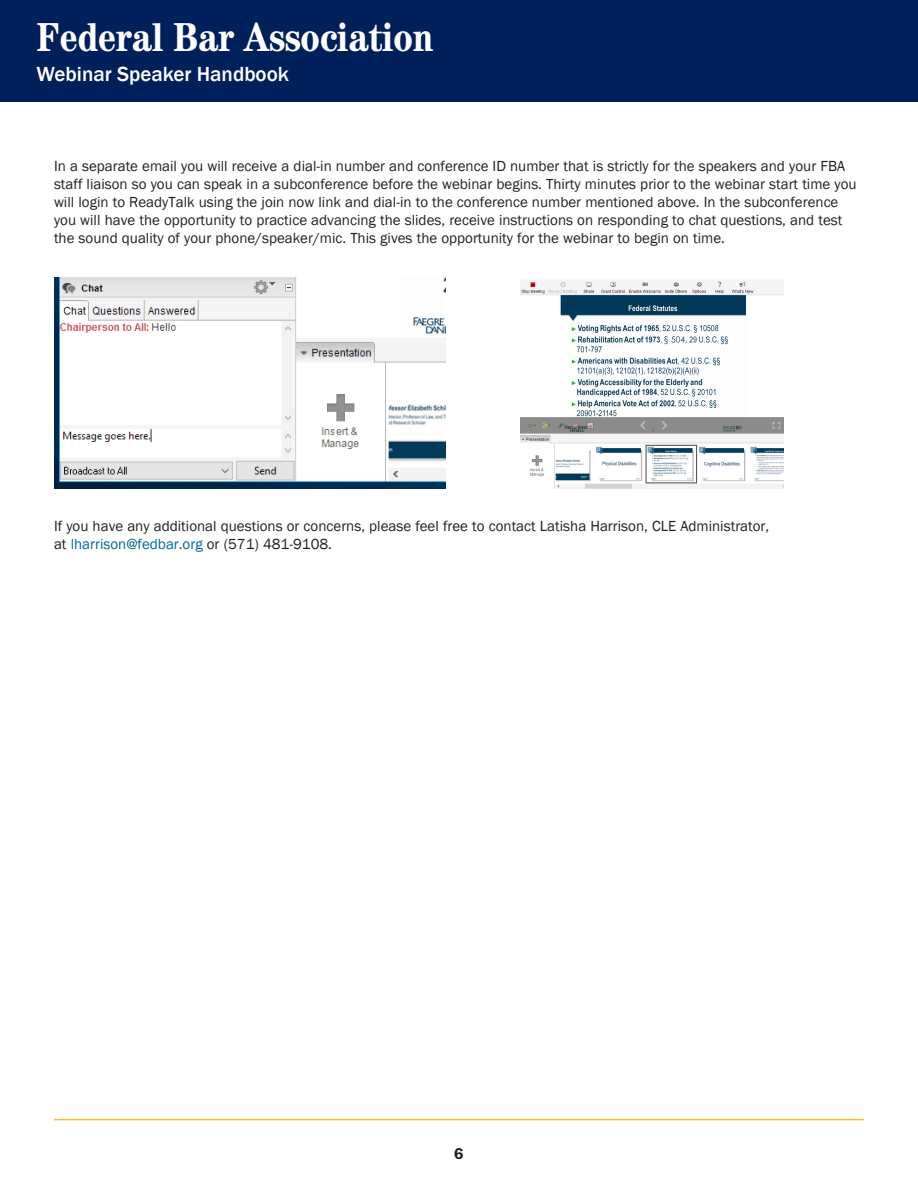
<style>
.page{position:relative;width:918px;height:1188px;background:#fff}
.page>*{position:absolute;margin:0;border:0;box-sizing:border-box;transform-origin:0 0}
.t1{font:700 condensed 40.5px "Century";color:#fff}
.t2{font:500 21px "Franklin Gothic";color:#fff}
.t3{font:600 15.75px "Franklin Gothic";color:#231f20}
.t4{font:15px/18px "Franklin Gothic";color:#231f20}
.t5{font:15px "Franklin Gothic";color:#006893}
.s1{color:#231f20}
</style>
<div class="page">
<div style="left:0;top:0;width:918px;height:101px;background:#00205b"></div>
<hr style="left:54px;top:1119px;width:810px;height:1px;background:#fdbb2e">
<img style="left:54px;top:277px;width:392px;height:212px">
<img style="left:521px;top:280px;width:263px;height:209px">
<h1 class="t1" style="left:37px;top:13px;width:398px">Federal Bar Association</h1>
<h2 class="t2" style="left:37px;top:61px;width:254px">Webinar Speaker Handbook</h2>
<p class="t4" style="left:54px;top:157px;width:804px">In a separate email you will receive a dial-in number and conference ID number that is strictly for the speakers and your FBA staff liaison so you can speak in a subconference before the webinar begins. Thirty minutes prior to the webinar start time you will login to ReadyTalk using the join now link and dial-in to the conference number mentioned above. In the subconference you will have the opportunity to practice advancing the slides, receive instructions on responding to chat questions, and test the sound quality of your phone/speaker/mic. This gives the opportunity for the webinar to begin on time.</p>
<p class="t4" style="left:54px;top:517px;width:717px">If you have any additional questions or concerns, please feel free to contact Latisha Harrison, CLE Administrator,</p>
<p class="t5" style="left:54px;top:535px;width:280px"><span class="s1">at</span> lharrison@fedbar.org <span class="s1">or (571) 481-9108.</span></p>
<p class="t3" style="left:454px;top:1145px;width:11px">6</p>
</div>
